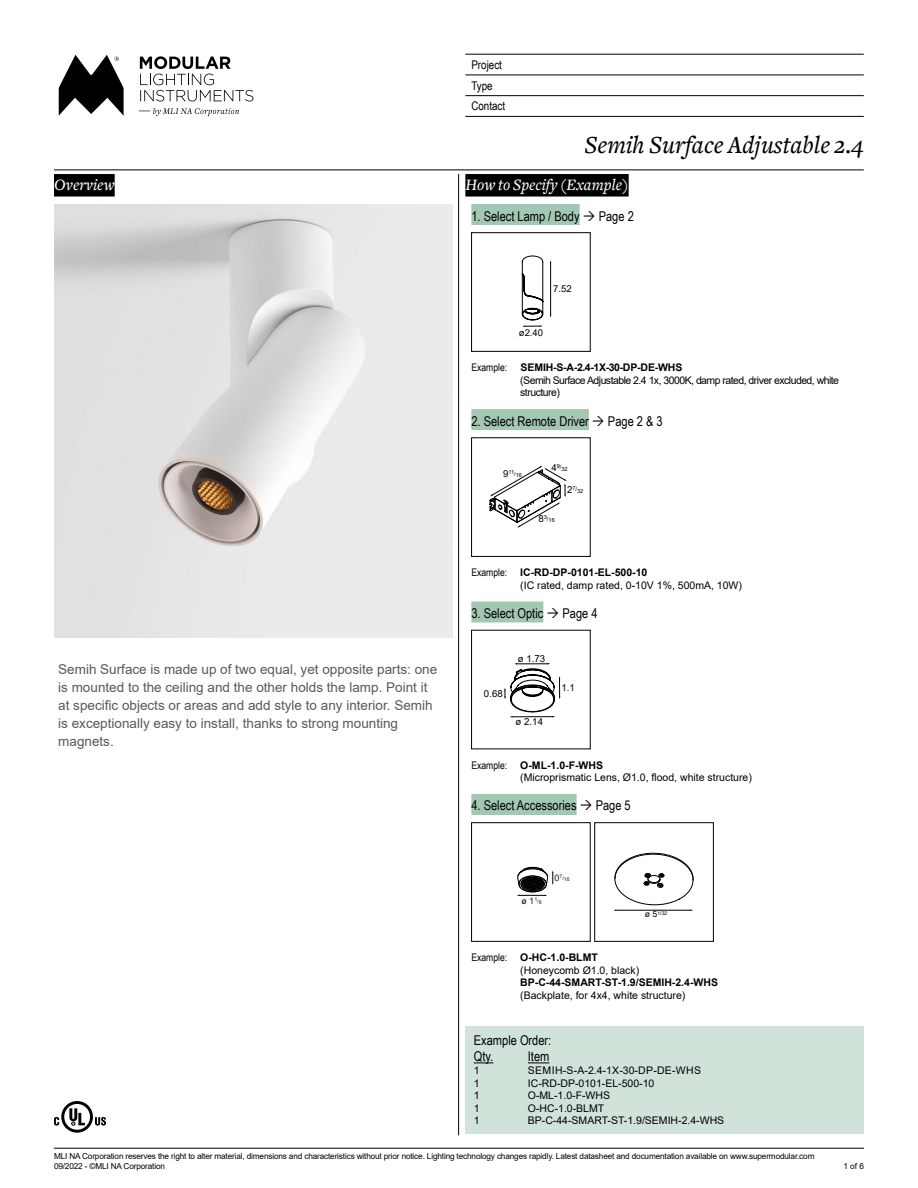
<style>
.page{position:relative;width:918px;height:1188px;background:#fff}
.page>*{position:absolute;margin:0;border:0;box-sizing:border-box;transform-origin:0 0}
.t1{font:italic 500 25.5px "Freight Text";color:#000}
.t2{font:italic 500 16.5px "Freight Text";color:#fff}
.t3{font:13.5px/18px "Arial";color:#58595b}
.t4{font:13.5px/16.8px "Arial Narrow";color:#000}
.t5{font:12px/20.7px "Arial Narrow";color:#000}
.t6{font:10.5px/12.6px "Arial";color:#000}
.t7{font:10.5px/12.6px "Arial";letter-spacing:-.05em;color:#000}
.t8{font:700 10.5px "Arial";color:#000}
.t9{font:10.5px "Arial";letter-spacing:.035em;color:#000}
.t10{font:10.5px "Arial Narrow";color:#000}
.t11{font:9.6px "Arial";color:#000}
.t12{font:9.45px "Arial";color:#000}
.t13{font:8.25px/9.9px "Arial";letter-spacing:-.02em;color:#000}
.t14{font:5.7px "Arial";color:#000}
.t15{font:5.25px "Arial";color:#231f20}
.t16{font:5.1px "Arial";color:#000}
.s1{font-size:9.6px}
.s2{font-size:5.85px}
.s3{font-family:"Arial Narrow"}
.s4{font-weight:700}
.s5{font-size:8.7px;color:#000}
.s6{font-size:9px}
.s7{font-size:8.7px}
</style>
<div class="page">
<hr style="left:54px;top:1148px;width:810px;height:1px;background:#000">
<svg style="left:140px;top:56px;width:113px;height:46px"></svg>
<svg style="left:59px;top:55px;width:65px;height:61px"></svg>
<svg style="left:139px;top:108px;width:100px;height:8px"></svg>
<div style="left:54px;top:174px;width:61px;height:23px;background:#000"></div>
<hr style="left:465px;top:54px;width:399px;height:1px;background:#000">
<hr style="left:465px;top:75px;width:399px;height:1px;background:#000">
<hr style="left:465px;top:95px;width:399px;height:1px;background:#000">
<hr style="left:465px;top:116px;width:399px;height:1px;background:#000">
<div style="left:465px;top:174px;width:164px;height:23px;background:#000"></div>
<hr style="left:458px;top:174px;width:1px;height:961px;background:#000">
<hr style="left:54px;top:170px;width:810px;height:1px;background:#000">
<div style="left:471px;top:204px;width:109px;height:21px;background:#a2c8b3"></div>
<hr style="left:550px;top:262px;width:1px;height:53px;background:#000">
<svg style="left:522px;top:256px;width:21px;height:71px"></svg>
<div style="left:471px;top:233px;width:119px;height:119px;border:1px solid #000"></div>
<div style="left:471px;top:409px;width:118px;height:21px;background:#a2c8b3"></div>
<svg style="left:490px;top:466px;width:77px;height:62px"></svg>
<div style="left:471px;top:438px;width:119px;height:119px;border:1px solid #000"></div>
<div style="left:471px;top:602px;width:72px;height:21px;background:#a2c8b3"></div>
<svg style="left:504px;top:663px;width:56px;height:54px"></svg>
<div style="left:471px;top:794px;width:106px;height:21px;background:#a2c8b3"></div>
<svg style="left:517px;top:867px;width:37px;height:29px"></svg>
<div style="left:471px;top:822px;width:119px;height:120px;border:1px solid #000"></div>
<svg style="left:614px;top:853px;width:80px;height:58px"></svg>
<div style="left:595px;top:822px;width:119px;height:120px;border:1px solid #000"></div>
<div style="left:465px;top:1026px;width:399px;height:108px;background:#d1e3d9"></div>
<svg style="left:474px;top:1062px;width:19px;height:1px"></svg>
<svg style="left:528px;top:1062px;width:21px;height:1px"></svg>
<svg style="left:54px;top:1101px;width:52px;height:32px"></svg>
<img style="left:54px;top:204px;width:399px;height:434px">
<h2 class="t2" style="left:54px;top:176px;width:62px">Overview</h2>
<p class="t3" style="left:58px;top:661px;width:380px">Semih Surface is made up of two equal, yet opposite parts: one is mounted to the ceiling and the other holds the lamp. Point it at specific objects or areas and add style to any interior. Semih is exceptionally easy to install, thanks to strong mounting magnets.</p>
<p class="t5" style="left:471px;top:54px;width:35px">Project<br>Type<br>Contact</p>
<h1 class="t1" style="left:585px;top:131px;width:281px">Semih Surface Adjustable 2.4</h1>
<h2 class="t2" style="left:465px;top:176px;width:165px">How to Specify (Example)</h2>
<p class="t4" style="left:471px;top:207px;width:110px">1. Select Lamp / Body</p>
<p class="t4" style="left:599px;top:207px;width:37px">Page 2</p>
<p class="t12" style="left:553px;top:282px;width:20px">7.52</p>
<p class="t12" style="left:519px;top:326px;width:26px">ø2.40</p>
<p class="t10" style="left:471px;top:360px;width:37px">Example:</p>
<p class="t8" style="left:520px;top:360px;width:164px">SEMIH-S-A-2.4-1X-30-DP-DE-WHS</p>
<p class="t7" style="left:520px;top:374px;width:320px">(Semih Surface Adjustable 2.4 1x, 3000K, damp rated, driver excluded, white structure)</p>
<p class="t4" style="left:471px;top:412px;width:119px">2. Select Remote Driver</p>
<p class="t4" style="left:608px;top:412px;width:56px">Page 2 &amp; 3</p>
<p class="t14" style="left:503px;top:470px;width:21px"><span class="s1">9</span>11<span class="s2">/</span>16</p>
<p class="t14" style="left:551px;top:465px;width:18px"><span class="s1">4</span>9<sup>/</sup>32</p>
<p class="t14" style="left:567px;top:487px;width:18px"><span class="s1">2</span>7<sup>/</sup>32</p>
<p class="t14" style="left:538px;top:516px;width:18px"><span class="s1">8</span>3<sup>/</sup>16</p>
<p class="t6" style="left:520px;top:566px;width:223px;text-indent:-49px"><span class="s3">Example:</span> <span class="s4">IC-RD-DP-0101-EL-500-10<br></span>(IC rated, damp rated, 0-10V 1%, 500mA, 10W)</p>
<p class="t4" style="left:471px;top:604px;width:73px">3. Select Optic</p>
<p class="t4" style="left:562px;top:604px;width:37px">Page 4</p>
<p class="t11" style="left:484px;top:687px;width:20px">0.68</p>
<p class="t11" style="left:518px;top:652px;width:29px">ø 1.73</p>
<p class="t11" style="left:516px;top:715px;width:29px">ø 2.14</p>
<p class="t11" style="left:562px;top:681px;width:15px">1.1</p>
<p class="t6" style="left:520px;top:759px;width:233px;text-indent:-49px"><span class="s3">Example:</span> <span class="s4">O-ML-1.0-F-WHS<br></span>(Microprismatic Lens, Ø1.0, flood, white structure)</p>
<p class="t4" style="left:471px;top:797px;width:107px">4. Select Accessories</p>
<p class="t4" style="left:596px;top:797px;width:37px">Page 5</p>
<p class="t15" style="left:522px;top:897px;width:22px"><span class="s5">ø</span> <span class="s6">1</span>1/8</p>
<p class="t15" style="left:554px;top:875px;width:17px"><span class="s6">0</span>7/16</p>
<p class="t16" style="left:645px;top:909px;width:24px"><span class="s7">ø 5</span>1/32</p>
<p class="t6" style="left:520px;top:951px;width:121px;text-indent:-49px"><span class="s3">Example:</span> <span class="s4">O-HC-1.0-BLMT </span>(Honeycomb Ø1.0, black)</p>
<p class="t8" style="left:520px;top:975px;width:199px">BP-C-44-SMART-ST-1.9/SEMIH-2.4-WHS</p>
<p class="t6" style="left:520px;top:989px;width:167px">(Backplate, for 4x4, white structure)</p>
<p class="t4" style="left:474px;top:1031px;width:79px">Example Order:<br>Qty.</p>
<p class="t4" style="left:528px;top:1048px;width:23px">Item</p>
<p class="t6" style="left:474px;top:1064px;width:7px">1</p>
<p class="t9" style="left:528px;top:1063px;width:175px">SEMIH-S-A-2.4-1X-30-DP-DE-WHS</p>
<p class="t6" style="left:474px;top:1077px;width:7px">1</p>
<p class="t6" style="left:528px;top:1077px;width:128px">IC-RD-DP-0101-EL-500-10</p>
<p class="t6" style="left:474px;top:1089px;width:7px">1</p>
<p class="t6" style="left:528px;top:1089px;width:84px">O-ML-1.0-F-WHS</p>
<p class="t6" style="left:474px;top:1102px;width:7px">1</p>
<p class="t6" style="left:528px;top:1102px;width:78px">O-HC-1.0-BLMT</p>
<p class="t6" style="left:474px;top:1114px;width:7px">1</p>
<p class="t6" style="left:528px;top:1114px;width:198px">BP-C-44-SMART-ST-1.9/SEMIH-2.4-WHS</p>
<p class="t13" style="left:54px;top:1151px;width:762px">MLI NA Corporation reserves the right to alter material, dimensions and characteristics without prior notice. Lighting technology changes rapidly. Latest datasheet and documentation available on www.supermodular.com<br>09/2022 - ©MLI NA Corporation</p>
<p class="t13" style="left:843px;top:1161px;width:22px">1 of 6</p>
</div>
